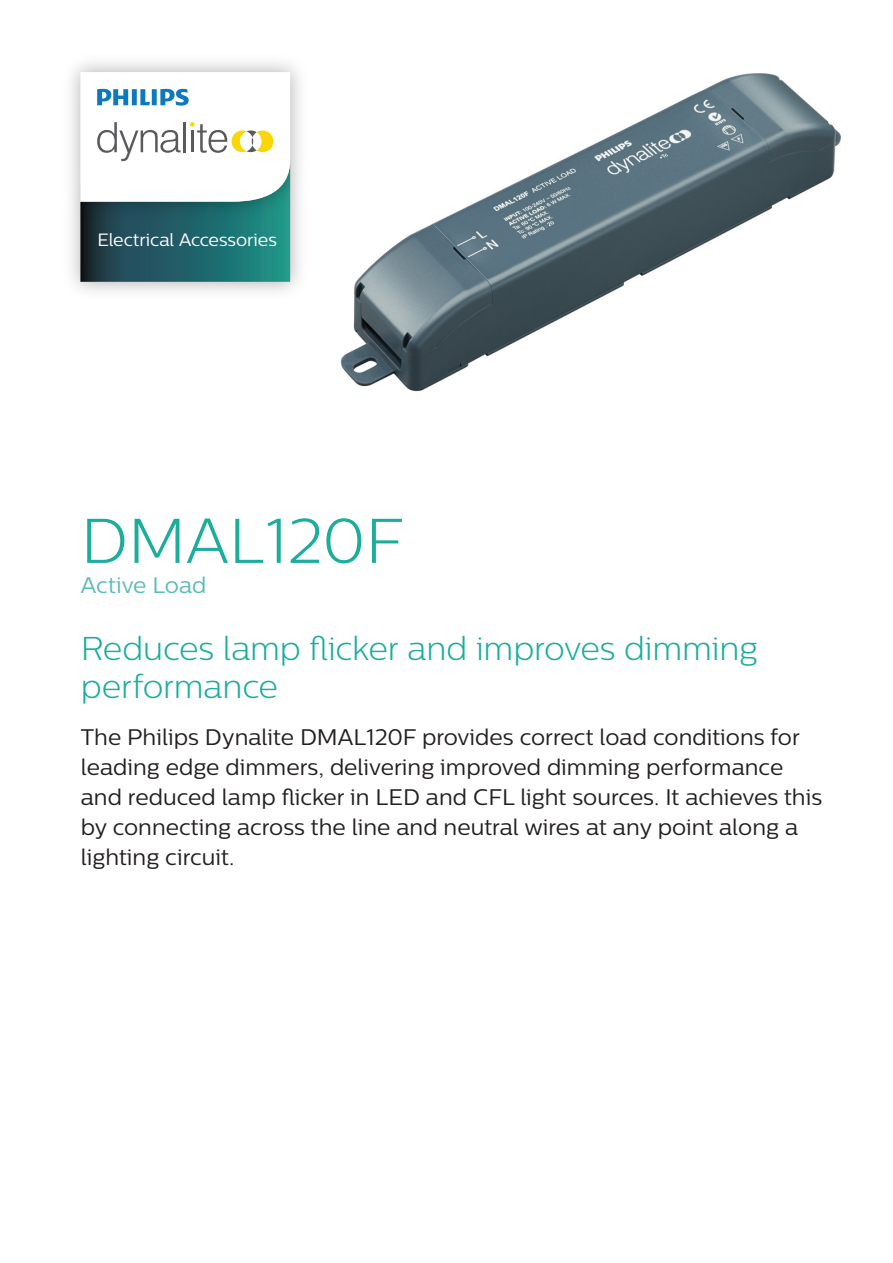
<style>
.page{position:relative;width:893px;height:1263px;background:#fff}
.page>*{position:absolute;margin:0;border:0;box-sizing:border-box;transform-origin:0 0}
.Cover_Product_Name{font:300 63px "Centrale Sans";color:#1cad9c}
.Cover_Wow_Statement{font:300 33px/37.5px "Centrale Sans";letter-spacing:-.01em;color:#1cad9c}
.Cover_Overview__15pt{font:22.5px/30px "Centrale Sans";color:#231f20}
.Cover_Product_Identi{font:22.5px "Centrale Sans";letter-spacing:-.005em;color:#5bbbb7}
.t1{font:17.7px "Centrale Sans";letter-spacing:-.005em;color:#fff}
</style>
<div class="page">
<img style="left:71px;top:227px;width:229px;height:65px">
<img style="left:71px;top:62px;width:229px;height:165px">
<svg style="left:80px;top:72px;width:210px;height:210px"></svg>
<img style="left:340px;top:73px;width:501px;height:319px">
<p class="t1" style="left:98px;top:230px;width:181px">Electrical Accessories</p>
<p class="Cover_Product_Name" style="left:81px;top:505px;width:325px">DMAL120F</p>
<p class="Cover_Product_Identi" style="left:81px;top:572px;width:127px">Active Load</p>
<p class="Cover_Wow_Statement" style="left:81px;top:629px;width:679px">Reduces lamp flicker and improves dimming performance</p>
<p class="Cover_Overview__15pt" style="left:81px;top:721px;width:743px">The Philips Dynalite DMAL120F provides correct load conditions for leading edge dimmers, delivering improved dimming performance and reduced lamp flicker in LED and CFL light sources. It achieves this by connecting across the line and neutral wires at any point along a lighting circuit.</p>
</div>
